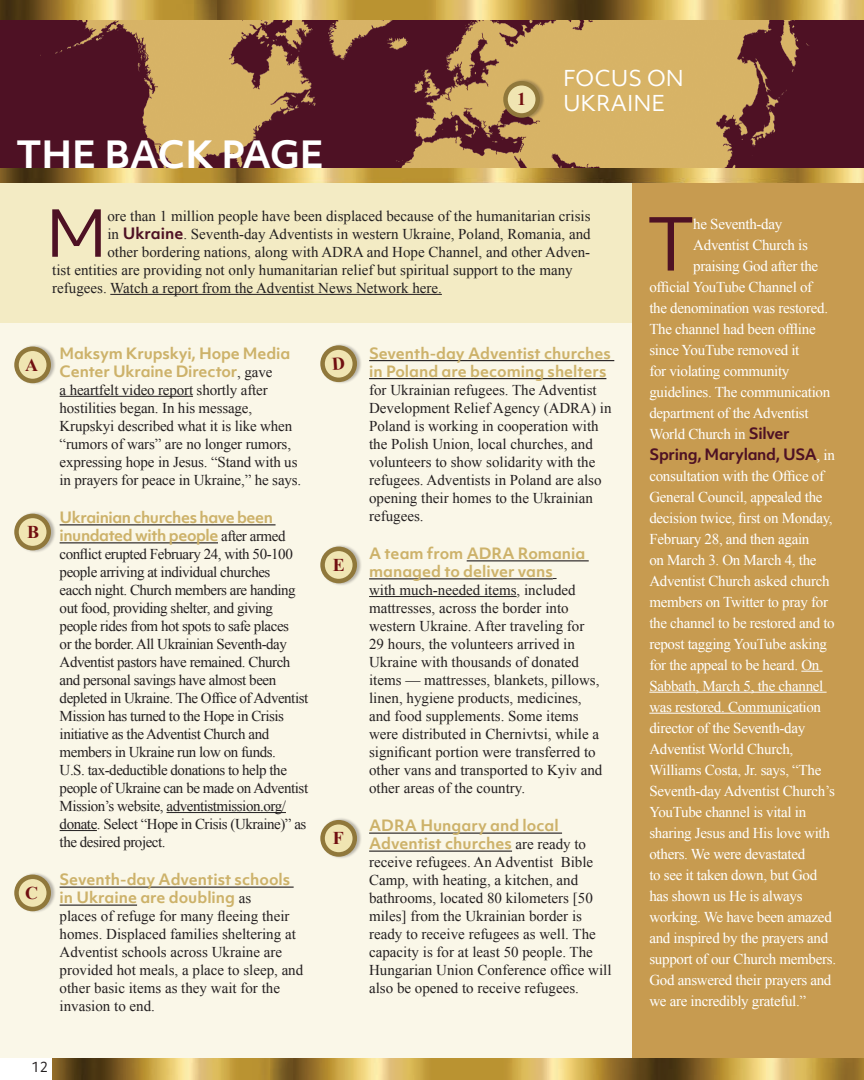
<style>
.page{position:relative;width:864px;height:1080px;background:#fff}
.page>*{position:absolute;margin:0;border:0;box-sizing:border-box;transform-origin:0 0}
.t1{font:70.2px "Objektiv Mk 1";color:#4e1124}
.t2{font:62.4px "Objektiv Mk 1";color:#4e1124}
.t3{font:700 36px "Objektiv Mk 2";letter-spacing:-.005em;color:#fff}
.t4{font:21px/25.2px "Objektiv Mk 2";color:#fff}
.t5{font:700 18px "Times New Roman";color:#710f10}
.t6{font:15px/18px "Times New Roman";color:#231f20}
.t7{font:15px/21px "Times New Roman";letter-spacing:-.02em;color:#fff}
.t8{font:15px/18px "Times New Roman";letter-spacing:-.03em;color:#231f20}
.t9{font:700 15px/18px "Objektiv Mk 1";color:#cdb26a}
.t10{font:700 15px/18px "Objektiv Mk 1";letter-spacing:-.03em;color:#cdb26a}
.t11{font:700 15px "Objektiv Mk 1";letter-spacing:-.02em;color:#4e1124}
.t12{font:13.5px "Objektiv Mk 3";color:#231f20}
.s1{font-family:"Objektiv Mk 1";font-weight:700;color:#4e1124}
.s2{font-family:"Times New Roman";font-weight:400;color:#231f20}
.s3{font-family:"Times New Roman";font-weight:400;color:#fff}
</style>
<div class="page">
<img style="left:53px;top:1058px;width:811px;height:22px">
<div style="left:0;top:100px;width:864px;height:957px;background:#faf7e8"></div>
<div style="left:0;top:171px;width:637px;height:151px;background:#f3ebc4"></div>
<div style="left:633px;top:177px;width:231px;height:881px;background:#c79b50"></div>
<img style="left:0;top:168px;width:864px;height:15px">
<div style="left:0;top:0;width:864px;height:168px;background:#4e1124"></div>
<img style="left:40px;top:19px;width:824px;height:149px">
<div style="left:503px;top:79px;width:42px;height:41px;background:#231f20;opacity:.3"></div>
<div style="left:506px;top:83px;width:32px;height:32px;background:#f0e5b2;border-radius:50%"></div>
<div style="left:503px;top:81px;width:37px;height:37px;border:5px solid #90783b;border-radius:50%"></div>
<img style="left:0;top:0;width:864px;height:19px">
<div style="left:14px;top:344px;width:42px;height:42px;background:#231f20;opacity:.3"></div>
<div style="left:17px;top:349px;width:32px;height:32px;background:#f0e5b2;border-radius:50%"></div>
<div style="left:14px;top:347px;width:37px;height:36px;border:5px solid #90783b;border-radius:50%"></div>
<hr style="left:60px;top:396px;width:133px;height:1px;background:#231f20">
<hr style="left:60px;top:524px;width:216px;height:1px;background:#231f20">
<hr style="left:60px;top:542px;width:158px;height:1px;background:#231f20">
<hr style="left:166px;top:812px;width:120px;height:1px;background:#231f20">
<hr style="left:60px;top:830px;width:37px;height:1px;background:#231f20">
<hr style="left:60px;top:887px;width:234px;height:1px;background:#231f20">
<hr style="left:60px;top:905px;width:77px;height:1px;background:#231f20">
<svg style="left:801px;top:671px;width:22px;height:1px"></svg>
<hr style="left:649px;top:692px;width:178px;height:1px;background:#fff">
<hr style="left:649px;top:713px;width:143px;height:1px;background:#fff">
<hr style="left:369px;top:360px;width:245px;height:1px;background:#231f20">
<hr style="left:369px;top:378px;width:237px;height:1px;background:#231f20">
<hr style="left:467px;top:560px;width:122px;height:1px;background:#231f20">
<hr style="left:369px;top:578px;width:184px;height:1px;background:#231f20">
<hr style="left:369px;top:596px;width:148px;height:1px;background:#231f20">
<hr style="left:369px;top:833px;width:193px;height:1px;background:#231f20">
<hr style="left:369px;top:851px;width:143px;height:1px;background:#231f20">
<hr style="left:110px;top:294px;width:332px;height:1px;background:#231f20">
<div style="left:14px;top:511px;width:42px;height:42px;background:#231f20;opacity:.3"></div>
<div style="left:17px;top:516px;width:32px;height:32px;background:#f0e5b2;border-radius:50%"></div>
<div style="left:14px;top:514px;width:37px;height:36px;border:5px solid #90783b;border-radius:50%"></div>
<div style="left:14px;top:872px;width:42px;height:42px;background:#231f20;opacity:.3"></div>
<div style="left:17px;top:877px;width:32px;height:32px;background:#f0e5b2;border-radius:50%"></div>
<div style="left:14px;top:875px;width:37px;height:36px;border:5px solid #90783b;border-radius:50%"></div>
<div style="left:320px;top:343px;width:42px;height:42px;background:#231f20;opacity:.3"></div>
<svg style="left:323px;top:348px;width:32px;height:32px"></svg>
<div style="left:320px;top:345px;width:37px;height:37px;border:5px solid #90783b;border-radius:50%"></div>
<div style="left:320px;top:544px;width:42px;height:42px;background:#231f20;opacity:.3"></div>
<div style="left:323px;top:549px;width:32px;height:32px;background:#f0e5b2;border-radius:50%"></div>
<div style="left:320px;top:547px;width:37px;height:36px;border:5px solid #90783b;border-radius:50%"></div>
<div style="left:320px;top:818px;width:42px;height:41px;background:#231f20;opacity:.3"></div>
<div style="left:323px;top:822px;width:32px;height:32px;background:#f0e5b2;border-radius:50%"></div>
<div style="left:320px;top:820px;width:37px;height:37px;border:5px solid #90783b;border-radius:50%"></div>
<svg style="left:332px;top:358px;width:13px;height:12px"></svg>
<h3 class="t3" style="left:16px;top:138px;width:310px">THE BACK PAGE</h3>
<p class="t5" style="left:517px;top:89px;width:10px">1</p>
<h3 class="t4" style="left:563px;top:67px;width:122px">FOCUS ON<br>UKRAINE</h3>
<h2 class="t2" style="left:46px;top:206px;width:63px">M</h2>
<p class="t6" style="left:107px;top:208px;width:485px">ore than 1 million people have been displaced because of the humanitarian crisis</p>
<p class="t6" style="left:107px;top:226px;width:485px">in <span class="s1">Ukraine</span>. Seventh-day Adventists in western Ukraine, Poland, Romania, and</p>
<p class="t6" style="left:107px;top:243px;width:484px">other bordering nations, along with ADRA and Hope Channel, and other Adven-</p>
<p class="t6" style="left:52px;top:262px;width:522px">tist entities are providing not only humanitarian relief but spiritual support to the many</p>
<p class="t6" style="left:52px;top:280px;width:391px">refugees. Watch a report from the Adventist News Network here.</p>
<p class="t5" style="left:25px;top:354px;width:14px">A</p>
<p class="t5" style="left:27px;top:521px;width:14px">B</p>
<p class="t5" style="left:25px;top:882px;width:14px">C</p>
<p class="t9" style="left:60px;top:345px;width:232px">Maksym Krupskyi, Hope Media<br>Center Ukraine Director<span class="s2">, gave</span></p>
<p class="t6" style="left:60px;top:382px;width:243px">a heartfelt video report shortly after hostilities began. In his message, Krupskyi described what it is like when “rumors of wars” are no longer rumors, expressing hope in Jesus. “Stand with us in prayers for peace in Ukraine,” he says.</p>
<p class="t10" style="left:60px;top:510px;width:227px">Ukrainian churches have been inundated with people <span class="s2">after armed</span></p>
<p class="t8" style="left:60px;top:545px;width:250px">conflict erupted February 24, with 50-100 people arriving at individual churches<br>eacch night. Church members are handing out food, providing shelter, and giving people rides from hot spots to safe places<br>or the border. All Ukrainian Seventh-day Adventist pastors have remained. Church and personal savings have almost been depleted in Ukraine. The Office of Adventist Mission has turned to the Hope in Crisis initiative as the Adventist Church and members in Ukraine run low on funds.<br>U.S. tax-deductible donations to help the people of Ukraine can be made on Adventist Mission’s website, adventistmission.org/ donate. Select “Hope in Crisis (Ukraine)” as the desired project.</p>
<p class="t9" style="left:60px;top:872px;width:232px">Seventh-day Adventist schools in Ukraine are doubling <span class="s2">as</span></p>
<p class="t6" style="left:60px;top:907px;width:245px">places of refuge for many fleeing their homes. Displaced families sheltering at Adventist schools across Ukraine are provided hot meals, a place to sleep, and other basic items as they wait for the invasion to end.</p>
<p class="t5" style="left:333px;top:554px;width:14px">E</p>
<p class="t5" style="left:333px;top:828px;width:12px">F</p>
<p class="t9" style="left:369px;top:345px;width:243px">Seventh-day Adventist churches in Poland are becoming shelters</p>
<p class="t6" style="left:369px;top:382px;width:244px">for Ukrainian refugees. The Adventist Development Relief Agency (ADRA) in Poland is working in cooperation with the Polish Union, local churches, and volunteers to show solidarity with the refugees. Adventists in Poland are also opening their homes to the Ukrainian refugees.</p>
<p class="t9" style="left:369px;top:546px;width:218px">A team from ADRA Romania managed to deliver vans</p>
<p class="t6" style="left:369px;top:581px;width:235px">with much-needed items, included mattresses, across the border into western Ukraine. After traveling for 29 hours, the volunteers arrived in Ukraine with thousands of donated items — mattresses, blankets, pillows, linen, hygiene products, medicines, and food supplements. Some items were distributed in Chernivtsi, while a significant portion were transferred to other vans and transported to Kyiv and other areas of the country.</p>
<p class="t9" style="left:369px;top:818px;width:219px">ADRA Hungary and local<br>Adventist churches <span class="s2">are ready to</span></p>
<p class="t6" style="left:369px;top:855px;width:244px">receive refugees. An Adventist Bible Camp, with heating, a kitchen, and bathrooms, located 80 kilometers [50 miles] from the Ukrainian border is ready to receive refugees as well. The capacity is for at least 50 people. The Hungarian Union Conference office will also be opened to receive refugees.</p>
<p class="t12" style="left:32px;top:1059px;width:18px">12</p>
<h1 class="t1" style="left:647px;top:213px;width:49px">T</h1>
<p class="t7" style="left:693px;top:213px;width:90px">he Seventh-day</p>
<p class="t7" style="left:693px;top:235px;width:116px">Adventist Church is</p>
<p class="t7" style="left:693px;top:256px;width:126px">praising God after the</p>
<p class="t7" style="left:649px;top:276px;width:164px">official YouTube Channel of</p>
<p class="t7" style="left:649px;top:298px;width:180px">the denomination was restored.</p>
<p class="t7" style="left:649px;top:318px;width:168px">The channel had been offline</p>
<p class="t7" style="left:649px;top:340px;width:152px">since YouTube removed it</p>
<p class="t7" style="left:649px;top:361px;width:142px">for violating community</p>
<p class="t7" style="left:649px;top:382px;width:182px">guidelines. The communication</p>
<p class="t7" style="left:649px;top:403px;width:161px">department of the Adventist</p>
<p class="t7" style="left:649px;top:424px;width:142px">World Church in <span class="s1">Silver</span></p>
<p class="t11" style="left:649px;top:447px;width:187px">Spring, Maryland, USA<span class="s3">, in</span></p>
<p class="t7" style="left:649px;top:465px;width:188px">consultation with the Office of<br>General Council, appealed the decision twice, first on Monday,<br>February 28, and then again<br>on March 3. On March 4, the<br>Adventist Church asked church members on Twitter to pray for the channel to be restored and to repost tagging YouTube asking for the appeal to be heard. On<br>Sabbath, March 5, the channel was restored. Communication director of the Seventh-day<br>Adventist World Church,<br>Williams Costa, Jr. says, “The<br>Seventh-day Adventist Church’s<br>YouTube channel is vital in sharing Jesus and His love with others. We were devastated<br>to see it taken down, but God has shown us He is always working. We have been amazed and inspired by the prayers and support of our Church members.<br>God answered their prayers and we are incredibly grateful.”</p>
</div>
